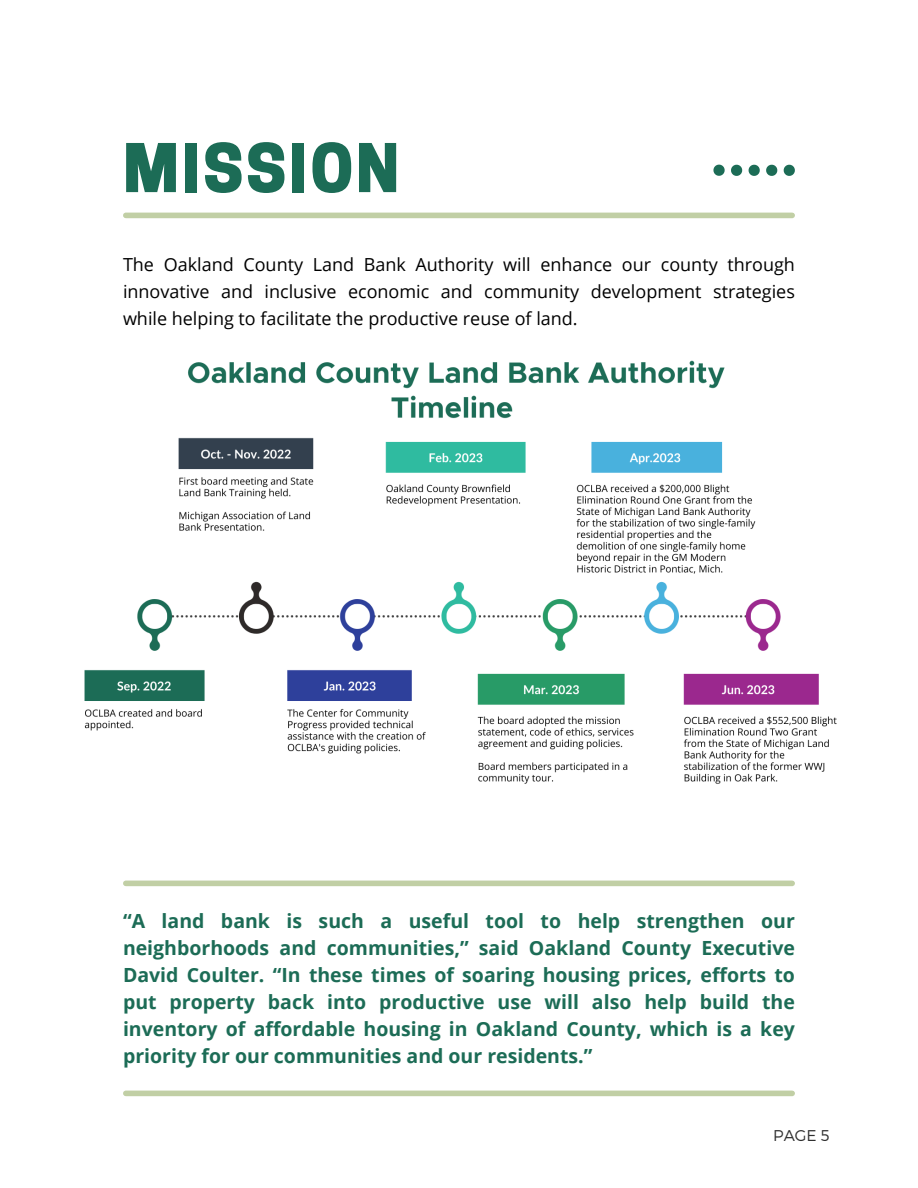
<style>
.page{position:relative;width:918px;height:1188px;background:#fff}
.page>*{position:absolute;margin:0;border:0;box-sizing:border-box;transform-origin:0 0}
.t1{font:800 63px "Cooper Hewitt";letter-spacing:.04em;color:#1c6c56}
.t2{font:700 19.5px/27px "Open Sans";color:#1c6c56;text-align:justify}
.t3{font:18px/27px "Open Sans";color:#000;text-align:justify}
.t4{font:300 15.6px "Montserrat";color:#303030}
</style>
<div class="page">
<div style="left:126px;top:213px;width:666px;height:5px;background:#c1cfa5"></div>
<img style="left:84px;top:360px;width:753px;height:424px">
<div style="left:126px;top:1091px;width:666px;height:5px;background:#c1cfa5"></div>
<svg style="left:713px;top:165px;width:12px;height:11px"></svg>
<svg style="left:731px;top:165px;width:11px;height:11px"></svg>
<svg style="left:749px;top:165px;width:11px;height:11px"></svg>
<svg style="left:766px;top:165px;width:11px;height:11px"></svg>
<svg style="left:784px;top:165px;width:11px;height:11px"></svg>
<div style="left:126px;top:881px;width:666px;height:5px;background:#c1cfa5"></div>
<p class="t1" style="left:123px;top:145px;width:278px">MISSION</p>
<p class="t3" style="left:123px;top:251px;width:673px">The Oakland County Land Bank Authority will enhance our county through innovative and inclusive economic and community development strategies while helping to facilitate the productive reuse of land.</p>
<p class="t2" style="left:123px;top:907px;width:673px">“A land bank is such a useful tool to help strengthen our neighborhoods and communities,” said Oakland County Executive David Coulter. “In these times of soaring housing prices, efforts to put property back into productive use will also help build the inventory of affordable housing in Oakland County, which is a key priority for our communities and our residents.”</p>
<p class="t4" style="left:773px;top:1126px;width:58px">PAGE 5</p>
</div>
